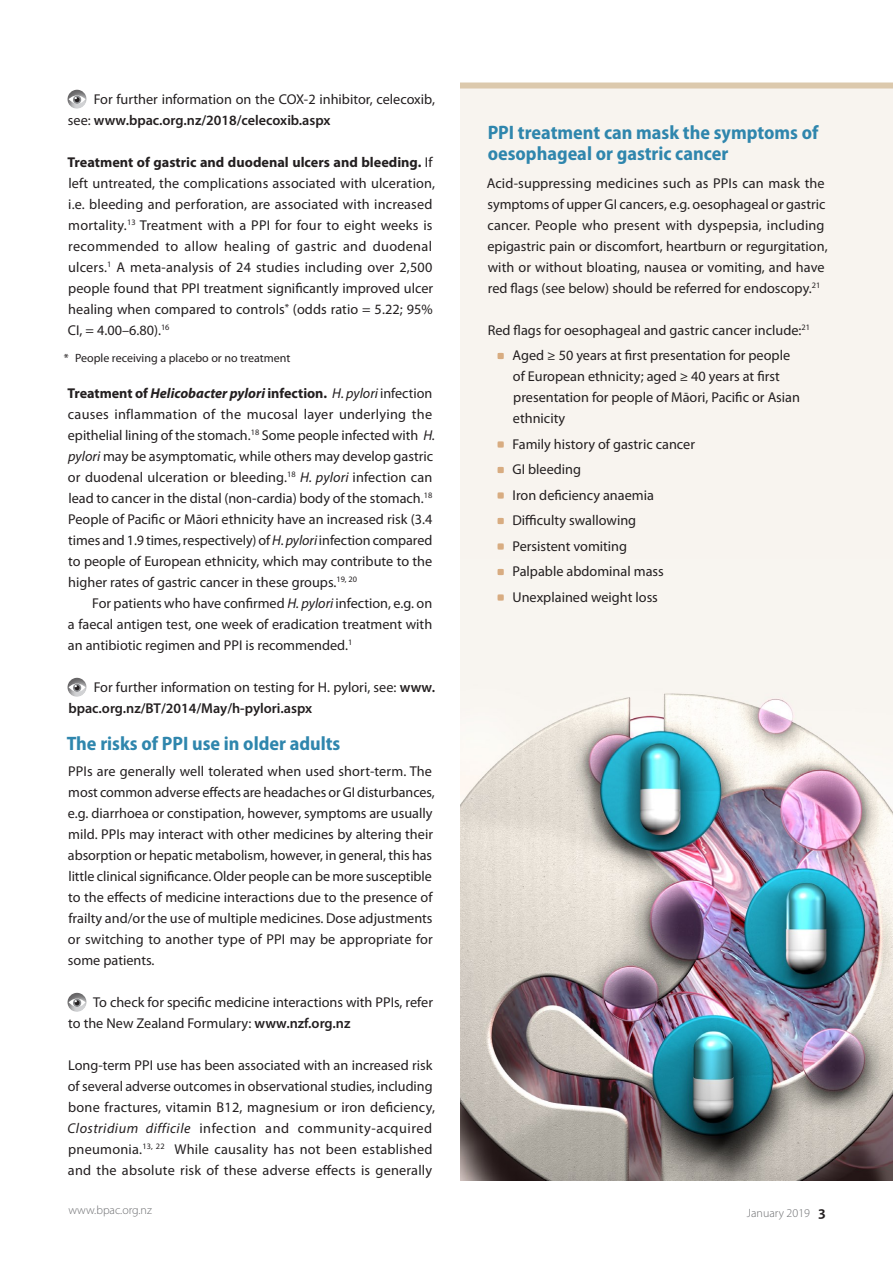
<style>
.page{position:relative;width:893px;height:1263px;background:#fff}
.page>*{position:absolute;margin:0;border:0;box-sizing:border-box;transform-origin:0 0}
.A_head{font:700 semi-condensed 19.5px/21px "Myriad Pro";color:#2f86ad}
.Body{font:14.25px/21px "Myriad Pro";color:#231f20}
.Body_Line_Space{font:14.25px/21px "Myriad Pro";letter-spacing:.005em;color:#231f20}
.Bullet_List{font:14.25px/21px "Myriad Pro";color:#231f20}
.Body-First_Line_Inde{font:14.25px/21px "Myriad Pro";color:#231f20;text-align:justify}
.Footnote{font:12px "Myriad Pro";color:#231f20}
.t1{font:300 12px "Myriad Pro";color:#6c6d70}
.s1{font-weight:600}
.s2{font-weight:700}
.s3{font-weight:700;font-style:italic}
.s4{font-style:italic}
.s5{font-weight:600;font-size:15.75px;color:#231f20}
</style>
<div class="page">
<div style="left:460px;top:85px;width:433px;height:1095px;background:#f8f4ef"></div>
<div style="left:460px;top:83px;width:433px;height:6px;background:#dcc9ad"></div>
<img style="left:460px;top:575px;width:433px;height:605px">
<div style="left:65px;top:88px;width:23px;height:22px;background:#231f20;opacity:.6"></div>
<svg style="left:69px;top:95px;width:17px;height:9px"></svg>
<svg style="left:73px;top:96px;width:8px;height:8px"></svg>
<svg style="left:75px;top:97px;width:5px;height:5px"></svg>
<div style="left:65px;top:676px;width:23px;height:22px;background:#231f20;opacity:.6"></div>
<svg style="left:69px;top:683px;width:17px;height:9px"></svg>
<svg style="left:73px;top:684px;width:8px;height:8px"></svg>
<svg style="left:75px;top:685px;width:5px;height:5px"></svg>
<div style="left:65px;top:991px;width:23px;height:22px;background:#231f20;opacity:.6"></div>
<svg style="left:69px;top:998px;width:17px;height:9px"></svg>
<svg style="left:73px;top:999px;width:8px;height:8px"></svg>
<svg style="left:75px;top:1000px;width:5px;height:5px"></svg>
<svg style="left:497px;top:353px;width:7px;height:6px"></svg>
<svg style="left:497px;top:441px;width:7px;height:7px"></svg>
<svg style="left:497px;top:467px;width:7px;height:6px"></svg>
<svg style="left:497px;top:492px;width:7px;height:7px"></svg>
<svg style="left:497px;top:518px;width:7px;height:6px"></svg>
<svg style="left:497px;top:543px;width:7px;height:7px"></svg>
<svg style="left:497px;top:569px;width:7px;height:6px"></svg>
<svg style="left:497px;top:594px;width:7px;height:7px"></svg>
<p class="Body_Line_Space" style="left:68px;top:88px;width:369px;text-indent:26px">For further information on the COX-2 inhibitor, celecoxib, see: <span class="s1">www.bpac.org.nz/2018/celecoxib.aspx</span></p>
<p class="Body_Line_Space" style="left:68px;top:151px;width:369px"><span class="s2">Treatment of gastric and duodenal ulcers and bleeding.</span> If left untreated, the complications associated with ulceration, i.e. bleeding and perforation, are associated with increased mortality.<sup>13</sup> Treatment with a PPI for four to eight weeks is recommended to allow healing of gastric and duodenal ulcers.<sup>1</sup> A meta-analysis of 24 studies including over 2,500 people found that PPI treatment significantly improved ulcer healing when compared to controls<sup>*</sup> (odds ratio = 5.22; 95% CI, = 4.00–6.80).<sup>16</sup></p>
<p class="Footnote" style="left:64px;top:350px;width:228px">* People receiving a placebo or no treatment</p>
<p class="Body" style="left:68px;top:382px;width:369px"><span class="s2">Treatment of</span> <span class="s3">Helicobacter pylori</span> <span class="s2">infection.</span> <span class="s4">H. pylori</span> infection causes inflammation of the mucosal layer underlying the epithelial lining of the stomach.<sup>18</sup> Some people infected with <span class="s4">H. pylori</span> may be asymptomatic, while others may develop gastric or duodenal ulceration or bleeding.<sup>18</sup> <span class="s4">H. pylori</span> infection can lead to cancer in the distal (non-cardia) body of the stomach.<sup>18<br></sup>People of Pacific or Māori ethnicity have an increased risk (3.4 times and 1.9 times, respectively) of <span class="s4">H. pylori</span> infection compared to people of European ethnicity, which may contribute to the higher rates of gastric cancer in these groups.<sup>19,</sup> <sup>20</sup></p>
<p class="Body-First_Line_Inde" style="left:68px;top:592px;width:366px;text-indent:24px">For patients who have confirmed <span class="s4">H. pylori</span> infection, e.g. on a faecal antigen test, one week of eradication treatment with an antibiotic regimen and PPI is recommended.<sup>1</sup></p>
<p class="Body_Line_Space" style="left:68px;top:676px;width:368px;text-indent:25px">For further information on testing for H. pylori, see: <span class="s1">www. bpac.org.nz/BT/2014/May/h-pylori.aspx</span></p>
<p class="A_head" style="left:67px;top:733px;width:275px">The risks of PPI use in older adults</p>
<p class="Body" style="left:68px;top:760px;width:368px">PPIs are generally well tolerated when used short-term. The most common adverse effects are headaches or GI disturbances, e.g. diarrhoea or constipation, however, symptoms are usually mild. PPIs may interact with other medicines by altering their absorption or hepatic metabolism, however, in general, this has little clinical significance. Older people can be more susceptible to the effects of medicine interactions due to the presence of frailty and/or the use of multiple medicines. Dose adjustments or switching to another type of PPI may be appropriate for some patients.</p>
<p class="Body_Line_Space" style="left:68px;top:991px;width:366px;text-indent:25px">To check for specific medicine interactions with PPIs, refer to the New Zealand Formulary: <span class="s1">www.nzf.org.nz</span></p>
<p class="Body_Line_Space" style="left:68px;top:1054px;width:369px">Long-term PPI use has been associated with an increased risk of several adverse outcomes in observational studies, including bone fractures, vitamin B12, magnesium or iron deficiency, <span class="s4">Clostridium difficile</span> infection and community-acquired pneumonia.<sup>13,</sup> <sup>22</sup> While causality has not been established and the absolute risk of these adverse effects is generally</p>
<p class="A_head" style="left:488px;top:122px;width:332px">PPI treatment can mask the symptoms of oesophageal or gastric cancer</p>
<p class="Body" style="left:487px;top:172px;width:342px">Acid-suppressing medicines such as PPIs can mask the symptoms of upper GI cancers, e.g. oesophageal or gastric cancer. People who present with dyspepsia, including epigastric pain or discomfort, heartburn or regurgitation, with or without bloating, nausea or vomiting, and have red flags (see below) should be referred for endoscopy.<sup>21</sup></p>
<p class="Body_Line_Space" style="left:488px;top:319px;width:324px">Red flags for oesophageal and gastric cancer include:<sup>21</sup></p>
<p class="Bullet_List" style="left:512px;top:344px;width:289px">Aged ≥ 50 years at first presentation for people of European ethnicity; aged ≥ 40 years at first presentation for people of Māori, Pacific or Asian ethnicity</p>
<p class="Bullet_List" style="left:512px;top:433px;width:184px">Family history of gastric cancer</p>
<p class="Bullet_List" style="left:512px;top:458px;width:70px">GI bleeding</p>
<p class="Bullet_List" style="left:512px;top:484px;width:143px">Iron deficiency anaemia</p>
<p class="Bullet_List" style="left:512px;top:509px;width:125px">Difficulty swallowing</p>
<p class="Bullet_List" style="left:512px;top:535px;width:116px">Persistent vomiting</p>
<p class="Bullet_List" style="left:512px;top:560px;width:153px">Palpable abdominal mass</p>
<p class="Bullet_List" style="left:512px;top:586px;width:147px">Unexplained weight loss</p>
<p class="t1" style="left:69px;top:1202px;width:85px">www.bpac.org.nz</p>
<p class="t1" style="left:747px;top:1206px;width:80px">January 2019 <span class="s5">3</span></p>
</div>
